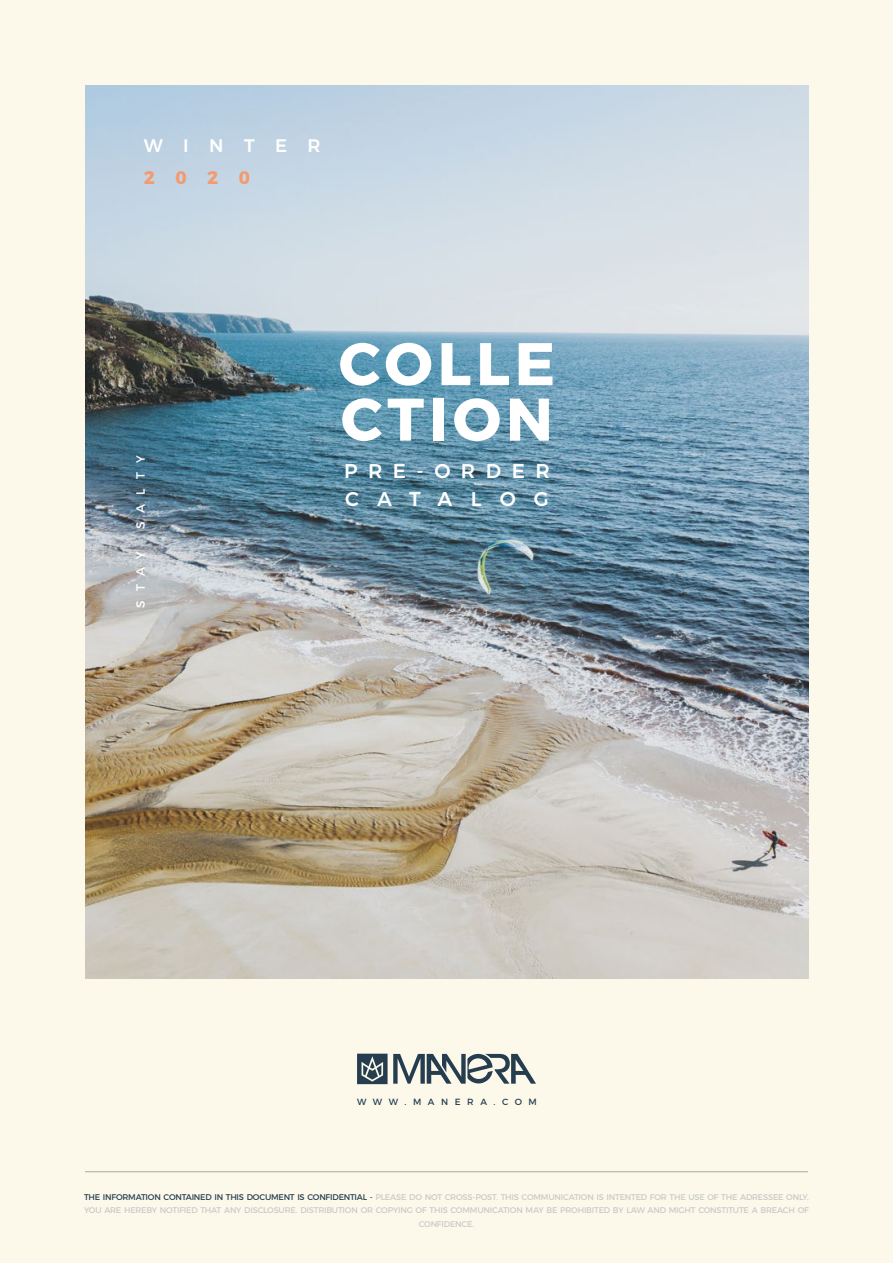
<style>
.page{position:relative;width:893px;height:1263px;background:#fcf9eb}
.page>*{position:absolute;margin:0;border:0;box-sizing:border-box;transform-origin:0 0}
.t1{font:700 60px/55.5px "Montserrat";letter-spacing:.08em;color:#fff}
.t2{font:500 19.95px/27.6px "Montserrat";letter-spacing:.685em;color:#fff}
.t3{font:500 18.15px "Montserrat";letter-spacing:1.125em;color:#fff}
.t4{font:700 18.15px "Montserrat";color:#f49a6d}
.t5{font:12px "Montserrat";letter-spacing:.76em;color:#fff}
.t6{font:9px "Montserrat";letter-spacing:.725em;color:#263d4f}
.t7{font:8.25px/13.5px "Montserrat";letter-spacing:-.025em;color:#cbc9c9;text-align:center}
.s1{color:#263d4f}
</style>
<div class="page">
<img style="left:85px;top:85px;width:724px;height:893px">
<svg style="left:357px;top:1054px;width:179px;height:30px"></svg>
<hr style="left:85px;top:1171px;width:723px;height:1px;background:#aaa7a2">
<h3 class="t3" style="left:144px;top:130px;width:178px">WINTER</h3>
<h3 class="t4" style="left:144px;top:163px;width:108px">2020</h3>
<h3 class="t5" style="left:131px;top:529px;width:75px;rotate:-90deg">SALTY</h3>
<h3 class="t5" style="left:131px;top:608px;width:58px;rotate:-90deg">STAY</h3>
<h1 class="t1" style="left:339px;top:331px;width:218px">COLLE<br>CTION</h1>
<h2 class="t2" style="left:344px;top:456px;width:207px">PRE-ORDER<br>CATALOG</h2>
<p class="t6" style="left:357px;top:1094px;width:181px">WWW.MANERA.COM</p>
<p class="t7" style="left:84px;top:1189px;width:726px"><span class="s1">THE INFORMATION CONTAINED IN THIS DOCUMENT IS CONFIDENTIAL -</span> PLEASE DO NOT CROSS-POST. THIS COMMUNICATION IS INTENTED FOR THE USE OF THE ADRESSEE ONLY.<br>YOU ARE HEREBY NOTIFIED THAT ANY DISCLOSURE. DISTRIBUTION OR COPYING OF THIS COMMUNICATION MAY BE PROHIBITED BY LAW AND MIGHT CONSTITUTE A BREACH OF<br>CONFIDENCE.</p>
</div>
